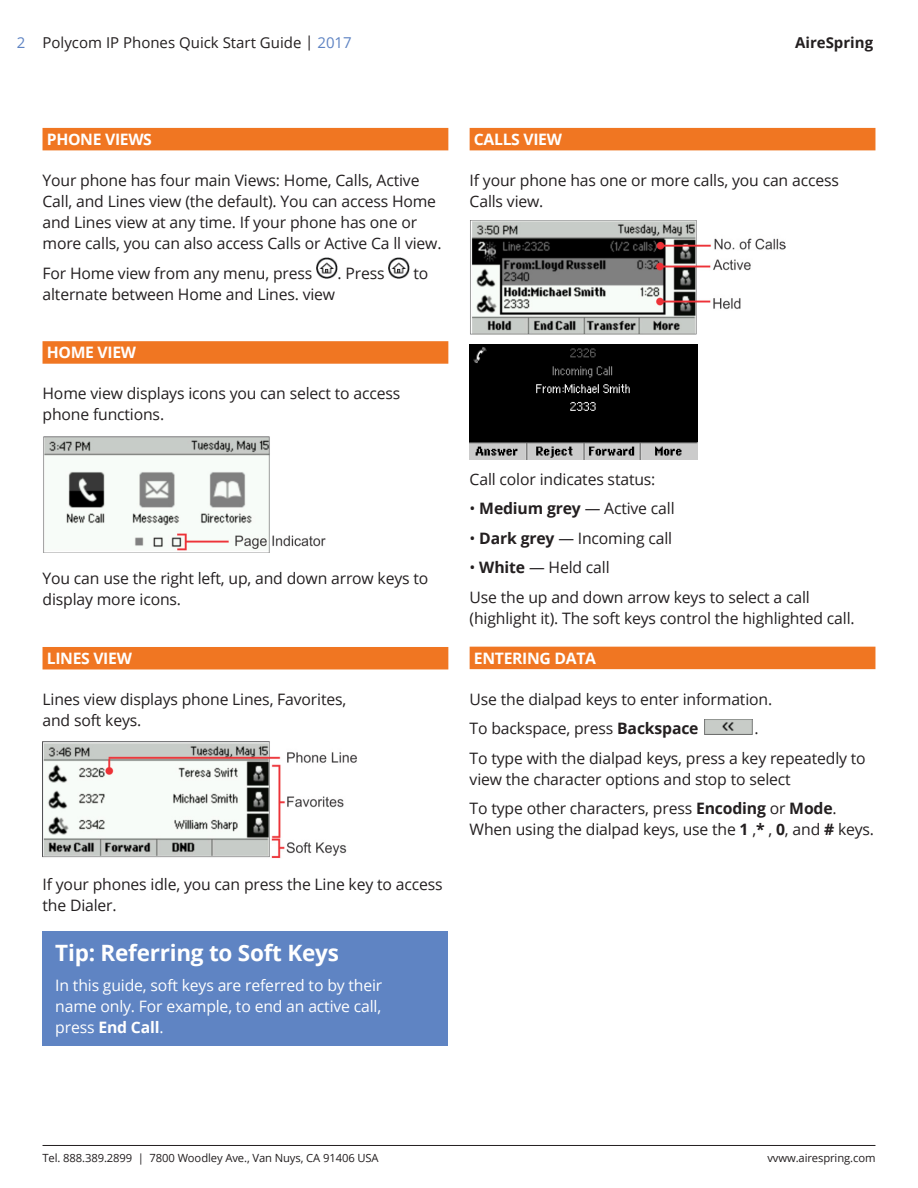
<style>
.page{position:relative;width:918px;height:1188px;background:#fff}
.page>*{position:absolute;margin:0;border:0;box-sizing:border-box;transform-origin:0 0}
.Body_copy{font:700 22.5px "Open Sans";letter-spacing:-.01em;color:#fff}
.Body_copy-2{font:15.75px/21px "Open Sans";letter-spacing:-.01em;color:#231f20}
.Body_copy-3{font:15.75px/21px "Open Sans";letter-spacing:-.01em;color:#fff;text-align:justify}
.Info-bar{font:700 15.75px "Open Sans";letter-spacing:-.02em;color:#fff}
.t1{font:15px "Open Sans";color:#231f20}
.t2{font:700 15px "Open Sans";color:#231f20}
.t3{font:11.25px "Open Sans";letter-spacing:-.01em;color:#231f20}
.s1{color:#5f84c3}
.s2{font-weight:700}
</style>
<div class="page">
<hr style="left:43px;top:1145px;width:832px;height:1px;background:#231f20">
<div style="left:43px;top:128px;width:405px;height:22px;background:#f07622"></div>
<div style="left:43px;top:341px;width:405px;height:23px;background:#f07622"></div>
<div style="left:43px;top:647px;width:405px;height:22px;background:#f07622"></div>
<img style="left:316px;top:257px;width:22px;height:22px">
<img style="left:388px;top:257px;width:22px;height:22px">
<img style="left:43px;top:437px;width:283px;height:116px">
<img style="left:43px;top:742px;width:314px;height:116px">
<div style="left:470px;top:128px;width:405px;height:22px;background:#f07622"></div>
<img style="left:470px;top:220px;width:315px;height:115px">
<img style="left:470px;top:345px;width:227px;height:114px">
<div style="left:43px;top:931px;width:405px;height:115px;background:#5f84c3"></div>
<div style="left:470px;top:647px;width:405px;height:22px;background:#f07622"></div>
<img style="left:705px;top:719px;width:47px;height:15px">
<p class="t1" style="left:17px;top:33px;width:336px"><span class="s1">2</span> Polycom IP Phones Quick Start Guide | <span class="s1">2017</span></p>
<p class="t2" style="left:795px;top:32px;width:80px">AireSpring</p>
<p class="Info-bar" style="left:47px;top:128px;width:107px">PHONE VIEWS</p>
<p class="Body_copy-2" style="left:43px;top:170px;width:401px">Your phone has four main Views: Home, Calls, Active Call, and Lines view (the default). You can access Home and Lines view at any time. If your phone has one or more calls, you can also access Calls or Active Ca ll view.</p>
<p class="Body_copy-2" style="left:43px;top:262px;width:271px">For Home view from any menu, press</p>
<p class="Body_copy-2" style="left:337px;top:262px;width:49px">. Press</p>
<p class="Body_copy-2" style="left:414px;top:262px;width:16px">to</p>
<p class="Body_copy-2" style="left:43px;top:283px;width:294px">alternate between Home and Lines. view</p>
<p class="Info-bar" style="left:47px;top:341px;width:91px">HOME VIEW</p>
<p class="Body_copy-2" style="left:43px;top:383px;width:359px">Home view displays icons you can select to access phone functions.</p>
<p class="Body_copy-2" style="left:43px;top:568px;width:387px">You can use the right left, up, and down arrow keys to display more icons.</p>
<p class="Info-bar" style="left:47px;top:647px;width:87px">LINES VIEW</p>
<p class="Body_copy-2" style="left:43px;top:689px;width:305px">Lines view displays phone Lines, Favorites, and soft keys.</p>
<p class="Body_copy-2" style="left:43px;top:874px;width:402px">If your phones idle, you can press the Line key to access the Dialer.</p>
<p class="Body_copy" style="left:55px;top:937px;width:285px">Tip: Referring to Soft Keys</p>
<p class="Body_copy-3" style="left:55px;top:974px;width:329px">In this guide, soft keys are referred to by their name only. For example, to end an active call, press <span class="s2">End Call</span>.</p>
<p class="Info-bar" style="left:474px;top:128px;width:90px">CALLS VIEW</p>
<p class="Body_copy-2" style="left:470px;top:170px;width:371px">If your phone has one or more calls, you can access<br>Calls view.</p>
<p class="Body_copy-2" style="left:470px;top:468px;width:187px">Call color indicates status:</p>
<p class="Body_copy-2" style="left:470px;top:498px;width:207px">• <span class="s2">Medium grey</span> — Active call</p>
<p class="Body_copy-2" style="left:470px;top:527px;width:204px">• <span class="s2">Dark grey</span> — Incoming call</p>
<p class="Body_copy-2" style="left:470px;top:557px;width:142px">• <span class="s2">White</span> — Held call</p>
<p class="Body_copy-2" style="left:470px;top:586px;width:387px">Use the up and down arrow keys to select a call (highlight it). The soft keys control the highlighted call.</p>
<p class="Info-bar" style="left:474px;top:647px;width:124px">ENTERING DATA</p>
<p class="Body_copy-2" style="left:470px;top:688px;width:304px">Use the dialpad keys to enter information.</p>
<p class="Body_copy-2" style="left:470px;top:718px;width:231px">To backspace, press <span class="s2">Backspace</span></p>
<p class="Body_copy-2" style="left:755px;top:718px;width:6px">.</p>
<p class="Body_copy-2" style="left:470px;top:747px;width:398px">To type with the dialpad keys, press a key repeatedly to view the character options and stop to select</p>
<p class="Body_copy-2" style="left:470px;top:798px;width:406px">To type other characters, press <span class="s2">Encoding</span> or <span class="s2">Mode</span>.<br>When using the dialpad keys, use the <span class="s2">1</span> ,<span class="s2">*</span> , <span class="s2">0</span>, and <span class="s2">#</span> keys.</p>
<p class="t3" style="left:43px;top:1150px;width:338px">Tel. 888.389.2899 | 7800 Woodley Ave., Van Nuys, CA 91406 USA</p>
<p class="t3" style="left:767px;top:1150px;width:110px">vvww.airespring.com</p>
</div>
